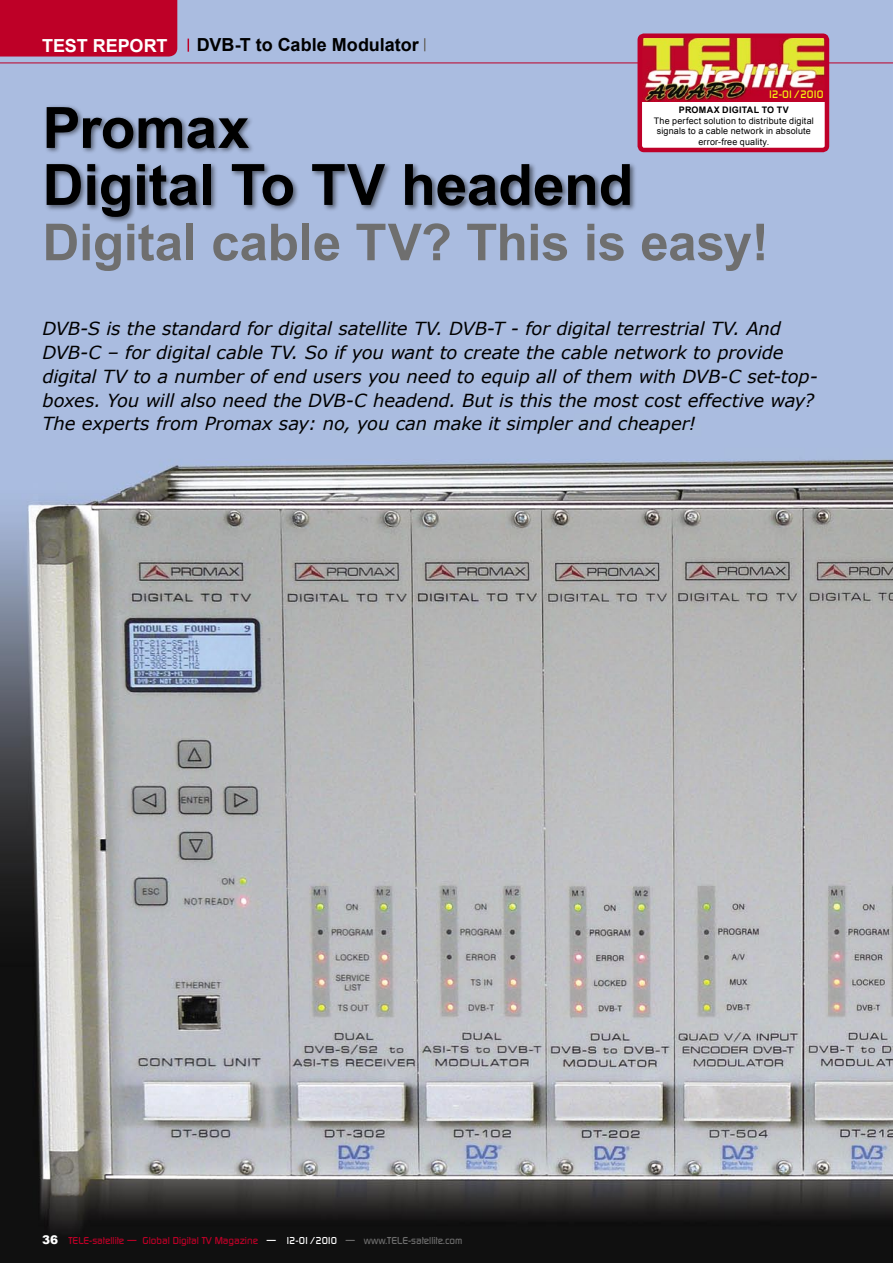
<style>
.page{position:relative;width:893px;height:1263px;background:#fff}
.page>*{position:absolute;margin:0;border:0;box-sizing:border-box;transform-origin:0 0}
.Hauptitel{font:700 57px "Arial";letter-spacing:-.005em;color:#000}
.Titel{font:700 51px "Arial";letter-spacing:-.005em;color:#6f6f6f}
.Kopf{font:italic 18px/23.9px "Verdana";letter-spacing:-.01em;color:#000}
.Text-ENG{font:700 18px "Arial";color:#000}
.Text-ENG-2{font:700 18px "Arial";letter-spacing:-.005em;color:#fff}
.Bottom-text{font:900 12px "Arial";color:#fff}
.t1{font:500 10.5px "Digital";letter-spacing:-.18em;color:#f7f410}
.Bottom-text-2{font:500 9.75px "Digital";color:#be0027}
.Text-ENG-3{font:9px/10.5px "Arial";letter-spacing:.02em;color:#000;text-align:center}
.Text-ENG-4{font:700 9px "Arial";letter-spacing:.03em;color:#000}
.s1{color:#fff}
.s2{color:#6f6f6f}
</style>
<div class="page">
<img style="left:0;top:0;width:893px;height:1263px">
<div style="left:0;top:0;width:177px;height:57px;background:#be0027"></div>
<svg style="left:188px;top:39px;width:1px;height:13px"></svg>
<hr style="left:0;top:63px;width:893px;height:1px;background:#be0027">
<img style="left:635px;top:31px;width:196px;height:119px">
<svg style="left:424px;top:38px;width:1px;height:13px"></svg>
<div style="left:43px;top:103px;width:594px;height:121px;background:#000;opacity:.5"></div>
<p class="Text-ENG-2" style="left:42px;top:34px;width:127px">TEST REPORT</p>
<p class="Text-ENG" style="left:197px;top:33px;width:224px">DVB-T to Cable Modulator</p>
<p class="Hauptitel" style="left:43px;top:90px;width:208px">Promax</p>
<p class="Hauptitel" style="left:43px;top:147px;width:592px">Digital To TV headend</p>
<p class="t1" style="left:767px;top:88px;width:58px">12-01/2010</p>
<p class="Text-ENG-4" style="left:679px;top:104px;width:111px">PROMAX DIGITAL TO TV</p>
<p class="Text-ENG-3" style="left:654px;top:115px;width:161px">The perfect solution to distribute digital signals to a cable network in absolute error-free quality.</p>
<p class="Titel" style="left:43px;top:209px;width:728px">Digital cable TV? This is easy!</p>
<p class="Kopf" style="left:43px;top:316px;width:777px">DVB-S is the standard for digital satellite TV. DVB-T - for digital terrestrial TV. And DVB-C – for digital cable TV. So if you want to create the cable network to provide digital TV to a number of end users you need to equip all of them with DVB-C set-top&shy;boxes. You will also need the DVB-C headend. But is this the most cost effective way?<br>The experts from Promax say: no, you can make it simpler and cheaper!</p>
<p class="Bottom-text" style="left:42px;top:1231px;width:18px">36</p>
<p class="Bottom-text-2" style="left:68px;top:1235px;width:395px">TELE-satellite — Global Digital TV Magazine <span class="s1">— 12-01/2010</span> <span class="s2">— www.TELE-satellite.com</span></p>
</div>
